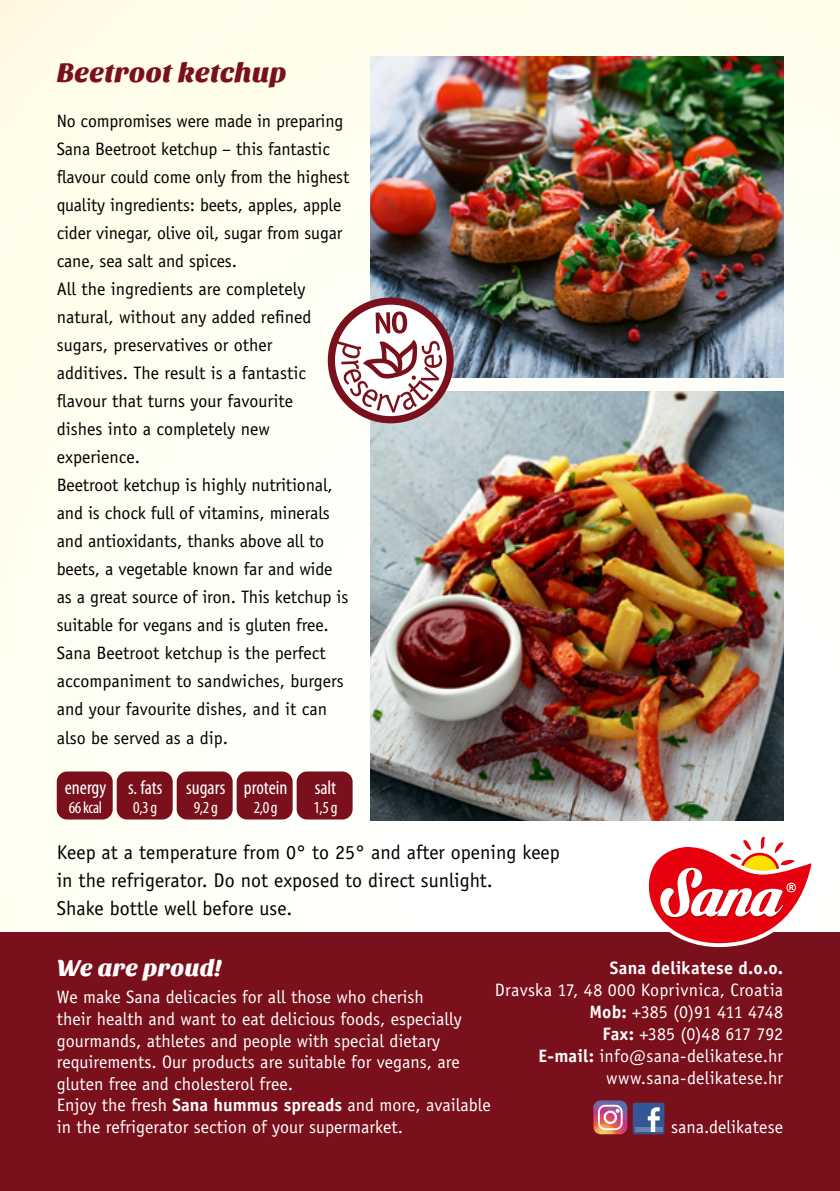
<style>
.page{position:relative;width:840px;height:1191px;background:#fff}
.page>*{position:absolute;margin:0;border:0;box-sizing:border-box;transform-origin:0 0}
.t1{font:28px "Sansita One";color:#79101b}
.t2{font:24px "Sansita One";color:#fff}
.t3{font:20px/28px "ITC Officina Sans Skin 29";color:#000}
.t4{font:condensed 19.6px "Myriad Pro";color:#fff}
.t5{font:18px/28px "ITC Officina Sans Skin 29";letter-spacing:-.01em;color:#000}
.t6{font:18px/21.6px "ITC Officina Sans Skin 29";color:#fff}
.t7{font:700 18px "ITC Officina Sans Skin 29";letter-spacing:.01em;color:#fff}
.t8{font:condensed 16.8px "Myriad Pro";letter-spacing:-.025em;color:#fff}
.s1{font-weight:700}
</style>
<div class="page">
<div style="left:0;top:0;width:839px;height:959px;background:#fffef3"></div>
<div style="left:0;top:933px;width:839px;height:258px;background:#79101b"></div>
<div style="left:632px;top:1102px;width:32px;height:32px;background:#355695;border-radius:2px"></div>
<div style="left:634px;top:1127px;width:27px;height:5px;background:#6981ac"></div>
<svg style="left:647px;top:1107px;width:12px;height:25px"></svg>
<svg style="left:593px;top:1100px;width:34px;height:34px"></svg>
<img style="left:370px;top:391px;width:412px;height:429px">
<img style="left:370px;top:57px;width:412px;height:320px">
<svg style="left:643px;top:834px;width:171px;height:113px"></svg>
<div style="left:57px;top:771px;width:56px;height:48px;background:#79101b;border-radius:10px"></div>
<div style="left:117px;top:771px;width:55px;height:48px;background:#79101b;border-radius:10px"></div>
<div style="left:177px;top:771px;width:55px;height:48px;background:#79101b;border-radius:10px"></div>
<div style="left:236px;top:771px;width:56px;height:48px;background:#79101b;border-radius:10px"></div>
<div style="left:296px;top:771px;width:56px;height:48px;background:#79101b;border-radius:10px"></div>
<svg style="left:327px;top:297px;width:126px;height:126px"></svg>
<h1 class="t1" style="left:57px;top:56px;width:232px">Beetroot ketchup</h1>
<p class="t5" style="left:57px;top:107px;width:294px">No compromises were made in preparing Sana Beetroot ketchup – this fantastic flavour could come only from the highest quality ingredients: beets, apples, apple cider vinegar, olive oil, sugar from sugar cane, sea salt and spices.<br>All the ingredients are completely natural, without any added refined sugars, preservatives or other<br>additives. The result is a fantastic flavour that turns your favourite<br>dishes into a completely new experience.<br>Beetroot ketchup is highly nutritional, and is chock full of vitamins, minerals and antioxidants, thanks above all to beets, a vegetable known far and wide as a great source of iron. This ketchup is suitable for vegans and is gluten free.<br>Sana Beetroot ketchup is the perfect accompaniment to sandwiches, burgers and your favourite dishes, and it can also be served as a dip.</p>
<p class="t4" style="left:65px;top:775px;width:43px">energy</p>
<p class="t8" style="left:69px;top:797px;width:35px">66 kcal</p>
<p class="t4" style="left:128px;top:775px;width:36px">s. fats</p>
<p class="t8" style="left:133px;top:797px;width:25px">0,3 g</p>
<p class="t4" style="left:186px;top:775px;width:41px">sugars</p>
<p class="t8" style="left:194px;top:797px;width:25px">9,2 g</p>
<p class="t4" style="left:244px;top:775px;width:45px">protein</p>
<p class="t8" style="left:253px;top:797px;width:25px">2,0 g</p>
<p class="t4" style="left:314px;top:775px;width:23px">salt</p>
<p class="t8" style="left:313px;top:797px;width:25px">1,5 g</p>
<p class="t3" style="left:57px;top:838px;width:504px">Keep at a temperature from 0° to 25° and after opening keep in the refrigerator. Do not exposed to direct sunlight.<br>Shake bottle well before use.</p>
<h2 class="t2" style="left:57px;top:954px;width:166px">We are proud!</h2>
<p class="t6" style="left:57px;top:986px;width:435px">We make Sana delicacies for all those who cherish<br>their health and want to eat delicious foods, especially gourmands, athletes and people with special dietary requirements. Our products are suitable for vegans, are gluten free and cholesterol free.<br>Enjoy the fresh <span class="s1">Sana hummus spreads</span> and more, available in the refrigerator section of your supermarket.</p>
<p class="t7" style="left:609px;top:957px;width:175px">Sana delikatese d.o.o.</p>
<p class="t6" style="left:494px;top:979px;width:289px;text-align:right">Dravska 17, 48 000 Koprivnica, Croatia<br><span class="s1">Mob:</span> +385 (0)91 411 4748<br><span class="s1">Fax:</span> +385 (0)48 617 792<br><span class="s1">E-mail:</span> info@sana-delikatese.hr www.sana-delikatese.hr</p>
<p class="t6" style="left:670px;top:1116px;width:114px">sana.delikatese</p>
</div>
